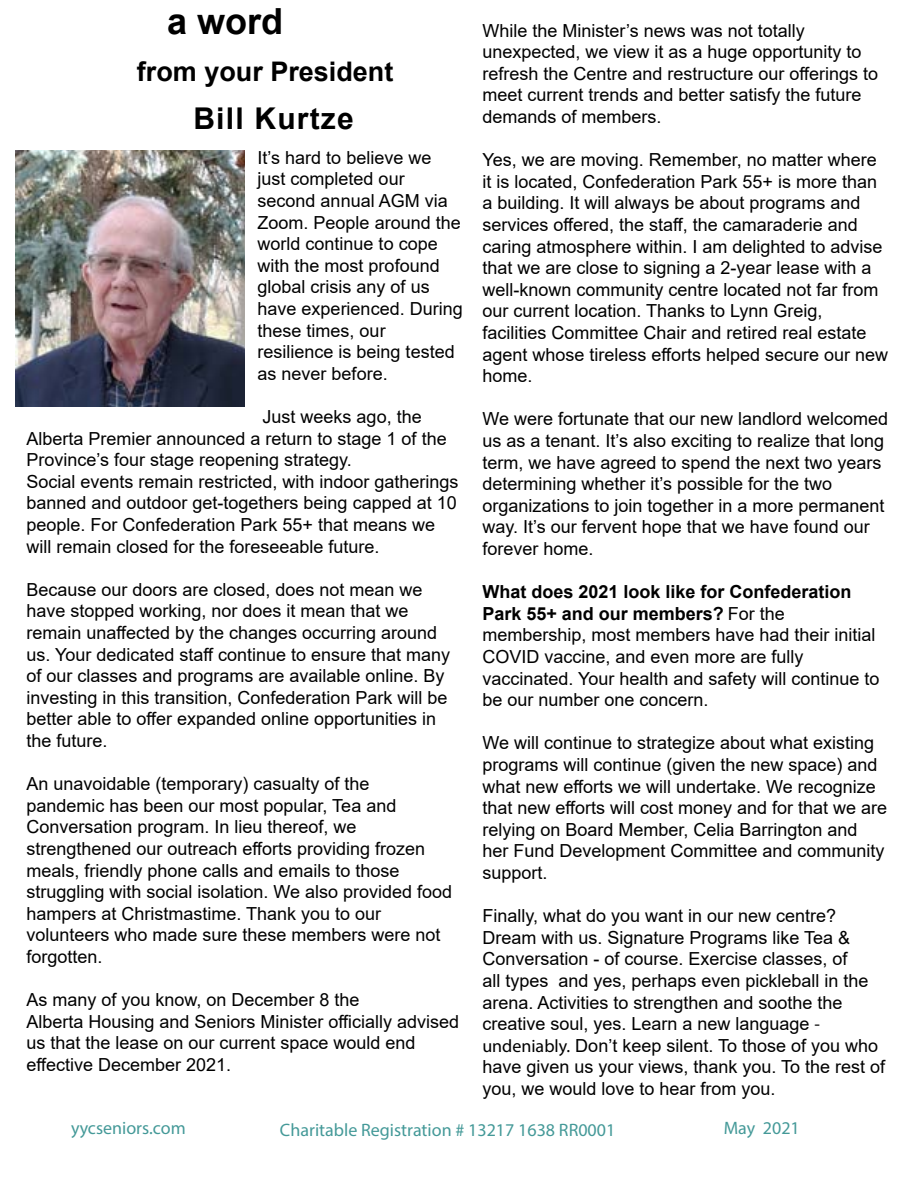
<style>
.page{position:relative;width:918px;height:1188px;background:#fff}
.page>*{position:absolute;margin:0;border:0;box-sizing:border-box;transform-origin:0 0}
.t1{font:700 36px "Arial";color:#000}
.t2{font:700 30px "Arial";letter-spacing:.04em;color:#000}
.t3{font:700 27px "Arial";color:#000}
.t4{font:18px/21.6px "Arial";color:#000}
.t5{font:18px "Myriad Pro";color:#449998}
.s1{font-weight:700}
.s2{font-family:"Myriad Pro"}
</style>
<div class="page">
<img style="left:16px;top:151px;width:229px;height:255px">
<h1 class="t1" style="left:167px;top:-4px;width:118px">a word</h1>
<h3 class="t3" style="left:137px;top:52px;width:258px">from your President</h3>
<h2 class="t2" style="left:193px;top:97px;width:162px">Bill Kurtze</h2>
<p class="t4" style="left:258px;top:147px;width:207px">It’s hard to believe we just completed our second annual AGM via<br>Zoom. People around the world continue to cope with the most profound global crisis any of us have experienced. During these times, our resilience is being tested as never before.</p>
<p class="t4" style="left:26px;top:406px;width:434px;text-indent:236px">Just weeks ago, the Alberta Premier announced a return to stage 1 of the Province’s four stage reopening strategy.<br>Social events remain restricted, with indoor gatherings banned and outdoor get-togethers being capped at 10 people. For Confederation Park 55+ that means we will remain closed for the foreseeable future.</p>
<p class="t4" style="left:26px;top:579px;width:425px">Because our doors are closed, does not mean we have stopped working, nor does it mean that we remain unaffected by the changes occurring around us. Your dedicated staff continue to ensure that many of our classes and programs are available online. By investing in this transition, Confederation Park will be better able to offer expanded online opportunities in the future.</p>
<p class="t4" style="left:26px;top:773px;width:427px">An unavoidable (temporary) casualty of the<br>pandemic has been our most popular, Tea and Conversation program. In lieu thereof, we strengthened our outreach efforts providing frozen meals, friendly phone calls and emails to those struggling with social isolation. We also provided food hampers at Christmastime. Thank you to our volunteers who made sure these members were not forgotten.</p>
<p class="t4" style="left:26px;top:989px;width:434px">As many of you know, on December 8 the<br>Alberta Housing and Seniors Minister officially advised us that the lease on our current space would end effective December 2021.</p>
<p class="t4" style="left:482px;top:19px;width:397px">While the Minister’s news was not totally unexpected, we view it as a huge opportunity to refresh the Centre and restructure our offerings to meet current trends and better satisfy the future demands of members.</p>
<p class="t4" style="left:482px;top:149px;width:407px">Yes, we are moving. Remember, no matter where it is located, Confederation Park 55+ is more than a building. It will always be about programs and services offered, the staff, the camaraderie and caring atmosphere within. I am delighted to advise that we are close to signing a 2-year lease with a well-known community centre located not far from our current location. Thanks to Lynn Greig, facilities Committee Chair and retired real estate agent whose tireless efforts helped secure our new home.</p>
<p class="t4" style="left:482px;top:408px;width:407px">We were fortunate that our new landlord welcomed us as a tenant. It’s also exciting to realize that long term, we have agreed to spend the next two years determining whether it’s possible for the two organizations to join together in a more permanent way. It’s our fervent hope that we have found our forever home.</p>
<p class="t4" style="left:482px;top:581px;width:399px"><span class="s1">What does 2021 look like for Confederation Park 55+ and our members?</span> For the membership, most members have had their initial COVID vaccine, and even more are fully vaccinated. Your health and safety will continue to be our number one concern.</p>
<p class="t4" style="left:482px;top:732px;width:406px">We will continue to strategize about what existing programs will continue (given the new space) and what new efforts we will undertake. We recognize that new efforts will cost money and for that we are relying on Board Member, Celia Barrington and her Fund Development Committee and community support.</p>
<p class="t4" style="left:482px;top:905px;width:404px">Finally, what do you want in our new centre?<br>Dream with us. Signature Programs like Tea &amp; Conversation - of course. Exercise classes, of<br>all types and yes, perhaps even pickleball in the arena. Activities to strengthen and soothe the creative soul, yes. Learn a new language <span class="s2">- undeniably.</span> Don’t keep silent. To those of you who have given us your views, thank you. To the rest of you, we would love to hear from you.</p>
<p class="t5" style="left:71px;top:1117px;width:116px">yycseniors.com</p>
<p class="t5" style="left:724px;top:1117px;width:78px">May 2021</p>
<p class="t5" style="left:280px;top:1119px;width:337px">Charitable Registration # 13217 1638 RR0001</p>
</div>
